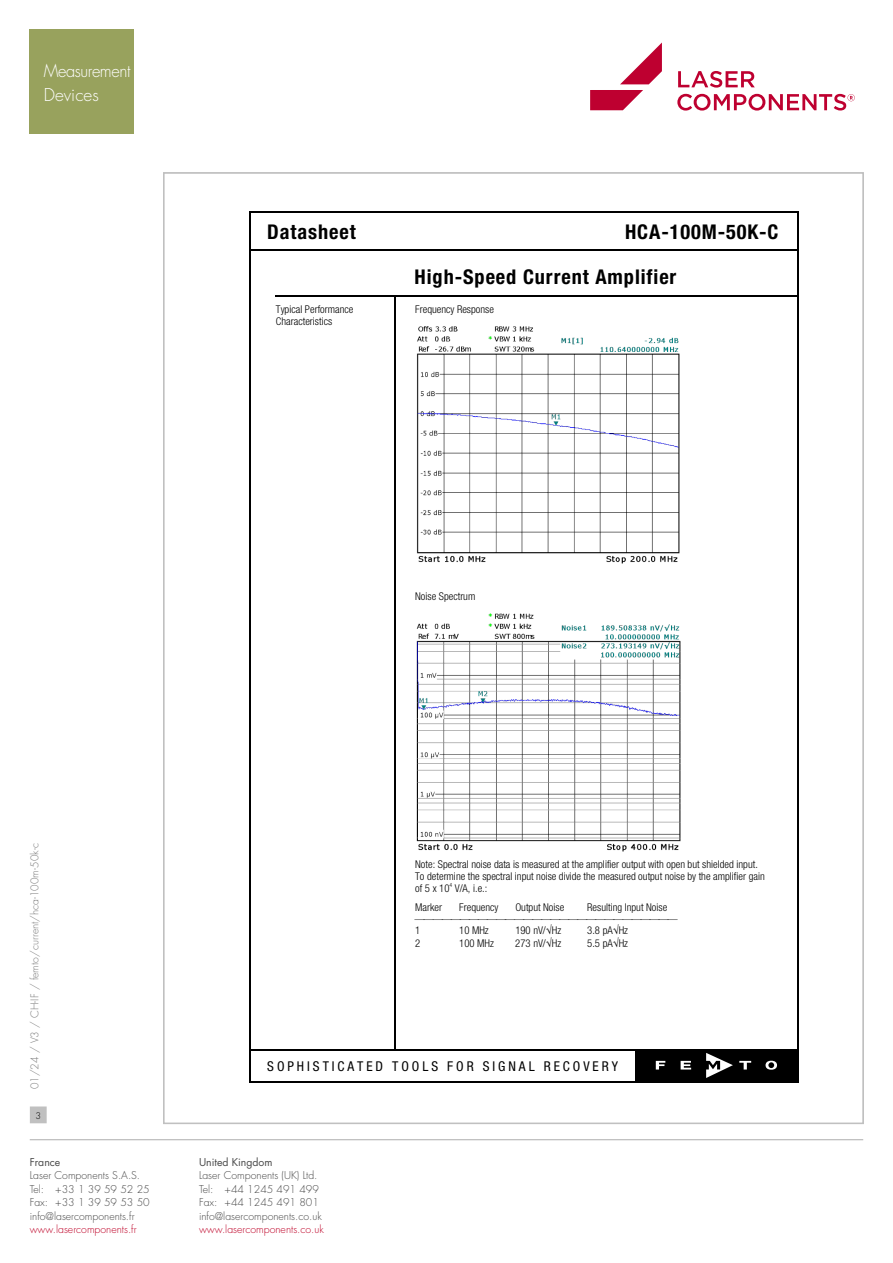
<style>
.page{position:relative;width:893px;height:1263px;background:#fff}
.page>*{position:absolute;margin:0;border:0;box-sizing:border-box;transform-origin:0 0}
.t1{font:700 condensed 20.25px "Helvetica Neue";letter-spacing:.045em;color:#000}
.t2{font:300 17.25px/24px "Futura Std";letter-spacing:-.025em;color:#fff;scale:.95 1}
.t3{font:condensed 13.5px "Helvetica Neue";letter-spacing:.22em;color:#000}
.t4{font:300 condensed 10.65px/12.1px "Helvetica Neue";color:#000}
.t5{font:300 10.5px/13.5px "Futura Std";color:#484848}
.t6{font:300 10.5px "Futura Std";color:#be0027}
.t7{font:300 10.5px "Futura Std";color:#7c7c7c}
.t8{font:10.5px "Futura Std";color:#484848}
.t9{font:300 9px "Futura Std";color:#000}
.t10{font:300 condensed 5.7px "Helvetica Neue";color:#000}
.s1{font-family:"Arial";font-weight:400;font-stretch:normal}
</style>
<div class="page">
<hr style="left:30px;top:1139px;width:833px;height:1px;background:#c0c0c0">
<div style="left:31px;top:1107px;width:15px;height:16px;background:#c0c0c0"></div>
<div style="left:30px;top:1106px;width:17px;height:17px;border:1px solid #c0c0c0"></div>
<svg style="left:677px;top:71px;width:178px;height:40px"></svg>
<svg style="left:590px;top:43px;width:72px;height:67px"></svg>
<hr style="left:250px;top:249px;width:547px;height:2px;background:#000">
<hr style="left:250px;top:1049px;width:547px;height:2px;background:#000">
<hr style="left:394px;top:861px;width:2px;height:189px;background:#000">
<div style="left:635px;top:1049px;width:163px;height:32px;background:#000"></div>
<svg style="left:656px;top:1053px;width:121px;height:25px"></svg>
<hr style="left:275px;top:295px;width:119px;height:2px;background:#000">
<hr style="left:396px;top:295px;width:401px;height:2px;background:#000">
<hr style="left:394px;top:297px;width:2px;height:678px;background:#000">
<img style="left:417px;top:326px;width:262px;height:238px">
<img style="left:416px;top:613px;width:264px;height:238px">
<hr style="left:250px;top:211px;width:547px;height:1px;background:#000">
<hr style="left:249px;top:212px;width:1px;height:869px;background:#000">
<hr style="left:797px;top:212px;width:1px;height:869px;background:#000">
<hr style="left:250px;top:1081px;width:547px;height:1px;background:#000">
<div style="left:30px;top:30px;width:104px;height:104px;background:#98a25d"></div>
<h2 class="t2" style="left:44px;top:59px;width:93px">Measurement<br>Devices</h2>
<h1 class="t1" style="left:267px;top:224px;width:90px">Datasheet</h1>
<h1 class="t1" style="left:625px;top:224px;width:155px">HCA-100M-50K-C</h1>
<h1 class="t1" style="left:415px;top:269px;width:263px">High-Speed Current Amplifier</h1>
<p class="t4" style="left:276px;top:304px;width:79px">Typical Performance<br>Characteristics</p>
<p class="t4" style="left:415px;top:304px;width:80px">Frequency Response</p>
<p class="t4" style="left:415px;top:591px;width:62px">Noise Spectrum</p>
<p class="t7" style="left:28px;top:1089px;width:247px;rotate:-90deg">01/24 / V3 / CH-IF / femto/current/hca-100m-50k-c</p>
<p class="t9" style="left:35px;top:1110px;width:7px">3</p>
<p class="t8" style="left:30px;top:1155px;width:32px">France</p>
<p class="t5" style="left:30px;top:1169px;width:121px">Laser Components S.A.S.<br>Tel: +33 1 39 59 52 25<br>Fax: +33 1 39 59 53 50 info@lasercomponents.fr</p>
<p class="t6" style="left:30px;top:1223px;width:108px">www.lasercomponents.fr</p>
<p class="t4" style="left:415px;top:859px;width:351px">Note: Spectral noise data is measured at the amplifier output with open but shielded input.<br>To determine the spectral input noise divide the measured output noise by the amplifier gain of 5 x 10</p>
<p class="t10" style="left:449px;top:882px;width:4px">4</p>
<p class="t4" style="left:455px;top:883px;width:34px">V/A, i.e.:</p>
<p class="t4" style="left:415px;top:902px;width:28px">Marker</p>
<p class="t4" style="left:459px;top:902px;width:41px">Frequency</p>
<p class="t4" style="left:515px;top:902px;width:50px">Output Noise</p>
<p class="t4" style="left:587px;top:902px;width:81px">Resulting Input Noise</p>
<p class="t4" style="left:415px;top:925px;width:7px">1</p>
<p class="t4" style="left:459px;top:925px;width:31px">10 MHz</p>
<p class="t4" style="left:515px;top:925px;width:47px">190 nV/<span class="s1">√</span>Hz</p>
<p class="t4" style="left:587px;top:925px;width:42px">3.8 pA<span class="s1">√</span>Hz</p>
<p class="t4" style="left:415px;top:938px;width:7px">2</p>
<p class="t4" style="left:459px;top:938px;width:36px">100 MHz</p>
<p class="t4" style="left:515px;top:938px;width:47px">273 nV/<span class="s1">√</span>Hz</p>
<p class="t4" style="left:587px;top:938px;width:42px">5.5 pA<span class="s1">√</span>Hz</p>
<p class="t3" style="left:267px;top:1059px;width:352px">SOPHISTICATED TOOLS FOR SIGNAL RECOVERY</p>
<p class="t8" style="left:199px;top:1155px;width:75px">United Kingdom</p>
<p class="t5" style="left:199px;top:1169px;width:124px">Laser Components (UK) Ltd.<br>Tel: +44 1245 491 499<br>Fax: +44 1245 491 801 info@lasercomponents.co.uk</p>
<p class="t6" style="left:199px;top:1223px;width:126px">www.lasercomponents.co.uk</p>
</div>
